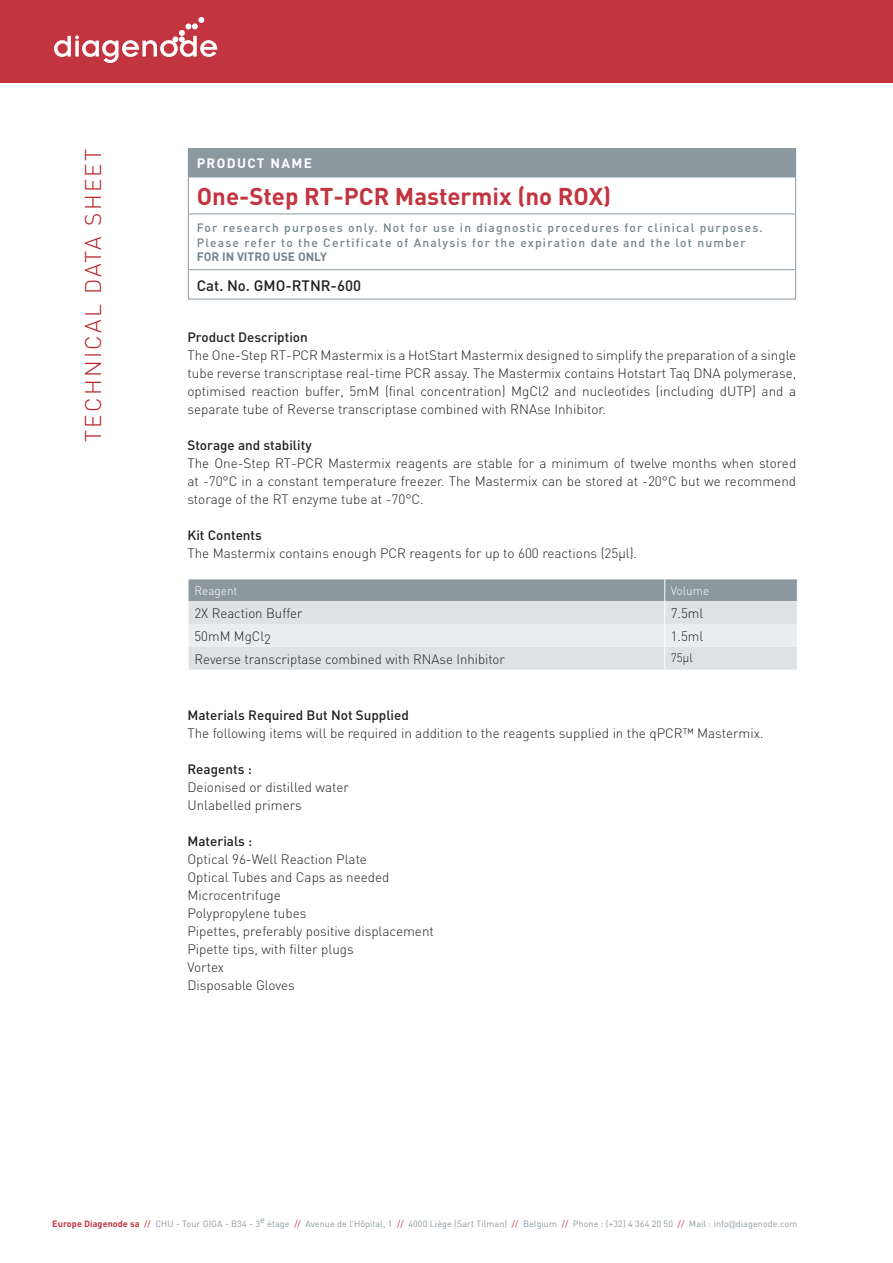
<style>
.page{position:relative;width:893px;height:1263px;background:#fff}
.page>*{position:absolute;margin:0;border:0;box-sizing:border-box;transform-origin:0 0}
.t1{font:700 24px "DIN";color:#c23440}
.t2{font:300 22.5px "DIN";letter-spacing:.1em;color:#b62024}
.t3{font:500 15px "DIN";color:#231f20}
.BODY{font:300 13.5px/18px "DIN";color:#231f20;text-align:justify}
.BODY-2{font:500 13.5px "DIN";color:#231f20}
.TAB{font:300 13.5px "DIN";color:#231f20}
.t4{font:700 13.5px "DIN";letter-spacing:.1em;color:#fff}
.t5{font:500 12px "DIN";letter-spacing:.1em;color:#73848c}
.t6{font:700 12px "DIN";color:#73848c}
.TAB-2{font:300 12px "DIN";color:#fff}
.TAB-3{font:300 12px "DIN";color:#231f20}
.t7{font:9px "DIN";letter-spacing:.01em;color:#8b98a0}
.s1{font-weight:700;color:#c23440}
.s2{color:#d1232a}
.s3{color:#c23440}
.s4{font-family:"Gill Sans";font-weight:300}
</style>
<div class="page">
<div style="left:0;top:0;width:893px;height:82px;background:#c23440"></div>
<svg style="left:54px;top:17px;width:163px;height:46px"></svg>
<div style="left:188px;top:149px;width:608px;height:28px;background:#8b98a0"></div>
<hr style="left:188px;top:148px;width:608px;height:1px;background:#8b98a0">
<hr style="left:188px;top:177px;width:608px;height:1px;background:#8b98a0">
<hr style="left:188px;top:177px;width:1px;height:37px;background:#8b98a0">
<hr style="left:795px;top:177px;width:1px;height:37px;background:#8b98a0">
<hr style="left:188px;top:214px;width:608px;height:1px;background:#8b98a0">
<hr style="left:188px;top:214px;width:1px;height:55px;background:#8b98a0">
<hr style="left:795px;top:214px;width:1px;height:55px;background:#8b98a0">
<hr style="left:188px;top:269px;width:608px;height:1px;background:#8b98a0">
<svg style="left:188px;top:270px;width:1px;height:29px"></svg>
<svg style="left:795px;top:270px;width:1px;height:29px"></svg>
<hr style="left:188px;top:299px;width:608px;height:1px;background:#8b98a0">
<svg style="left:189px;top:579px;width:609px;height:91px;background:#ced3d7"></svg>
<p class="t2" style="left:79px;top:442px;width:295px;rotate:-90deg">TECHNICAL DATA SHEET</p>
<p class="t4" style="left:197px;top:155px;width:117px">PRODUCT NAME</p>
<p class="t1" style="left:197px;top:181px;width:416px">One-Step RT-PCR Mastermix (no ROX)</p>
<p class="t5" style="left:197px;top:220px;width:568px">For research purposes only. Not for use in diagnostic procedures for clinical purposes.</p>
<p class="t5" style="left:197px;top:235px;width:550px">Please refer to the Certificate of Analysis for the expiration date and the lot number</p>
<p class="t6" style="left:197px;top:249px;width:132px">FOR IN VITRO USE ONLY</p>
<p class="t3" style="left:197px;top:276px;width:166px">Cat. No. GMO-RTNR-600</p>
<p class="BODY-2" style="left:187px;top:329px;width:122px">Product Description</p>
<p class="BODY" style="left:187px;top:346px;width:610px">The One-Step RT-PCR Mastermix is a HotStart Mastermix designed to simplify the preparation of a single tube reverse transcriptase real-time PCR assay. The Mastermix contains Hotstart Taq DNA polymerase, optimised reaction buffer, 5mM (final concentration) MgCl2 and nucleotides (including dUTP) and a separate tube of Reverse transcriptase combined with RNAse Inhibitor.</p>
<p class="BODY-2" style="left:187px;top:437px;width:126px">Storage and stability</p>
<p class="BODY" style="left:187px;top:454px;width:610px">The One-Step RT-PCR Mastermix reagents are stable for a minimum of twelve months when stored at -70°C in a constant temperature freezer. The Mastermix can be stored at -20°C but we recommend storage of the RT enzyme tube at -70°C.</p>
<p class="BODY-2" style="left:187px;top:527px;width:76px">Kit Contents</p>
<p class="BODY" style="left:187px;top:544px;width:451px">The Mastermix contains enough PCR reagents for up to 600 reactions (25µl).</p>
<p class="TAB-2" style="left:195px;top:583px;width:44px">Reagent</p>
<p class="TAB-2" style="left:671px;top:583px;width:40px">Volume</p>
<p class="TAB" style="left:195px;top:605px;width:109px">2X Reaction Buffer</p>
<p class="TAB" style="left:671px;top:605px;width:34px">7.5ml</p>
<p class="TAB" style="left:195px;top:628px;width:78px">50mM MgCl2</p>
<p class="TAB" style="left:671px;top:628px;width:34px">1.5ml</p>
<p class="TAB" style="left:195px;top:650px;width:312px">Reverse transcriptase combined with RNAse Inhibitor</p>
<p class="TAB-3" style="left:671px;top:651px;width:24px">75μ l</p>
<p class="BODY-2" style="left:187px;top:707px;width:223px">Materials Required But Not Supplied</p>
<p class="BODY" style="left:187px;top:724px;width:578px">The following items will be required in addition to the reagents supplied in the qPCR™ Mastermix.</p>
<p class="BODY-2" style="left:187px;top:761px;width:66px">Reagents :</p>
<p class="BODY" style="left:187px;top:778px;width:163px">Deionised or distilled water</p>
<p class="BODY" style="left:187px;top:796px;width:116px">Unlabelled primers</p>
<p class="BODY-2" style="left:187px;top:833px;width:66px">Materials :</p>
<p class="BODY" style="left:187px;top:850px;width:181px">Optical 96-Well Reaction Plate</p>
<p class="BODY" style="left:187px;top:868px;width:204px">Optical Tubes and Caps as needed</p>
<p class="BODY" style="left:187px;top:886px;width:95px">Microcentrifuge</p>
<p class="BODY" style="left:187px;top:904px;width:121px">Polypropylene tubes</p>
<p class="BODY" style="left:187px;top:922px;width:248px">Pipettes, preferably positive displacement</p>
<p class="BODY" style="left:187px;top:940px;width:168px">Pipette tips, with filter plugs</p>
<p class="BODY" style="left:187px;top:958px;width:38px">Vortex</p>
<p class="BODY" style="left:187px;top:976px;width:109px">Disposable Gloves</p>
<p class="t7" style="left:52px;top:1218px;width:746px"><span class="s1">Europe Diagenode sa</span> <span class="s2">//</span> CHU - Tour GIGA - B34 - 3e étage <span class="s3">//</span> Avenue de l’Hôpital, 1 <span class="s3">//</span> 4000 Liège (Sart Tilman) <span class="s3">//</span> Belgium <span class="s3">//</span> Phone : (+32) 4 364 20 50 <span class="s3">//</span> Mail : info<span class="s4">@</span>diagenode.com</p>
</div>
